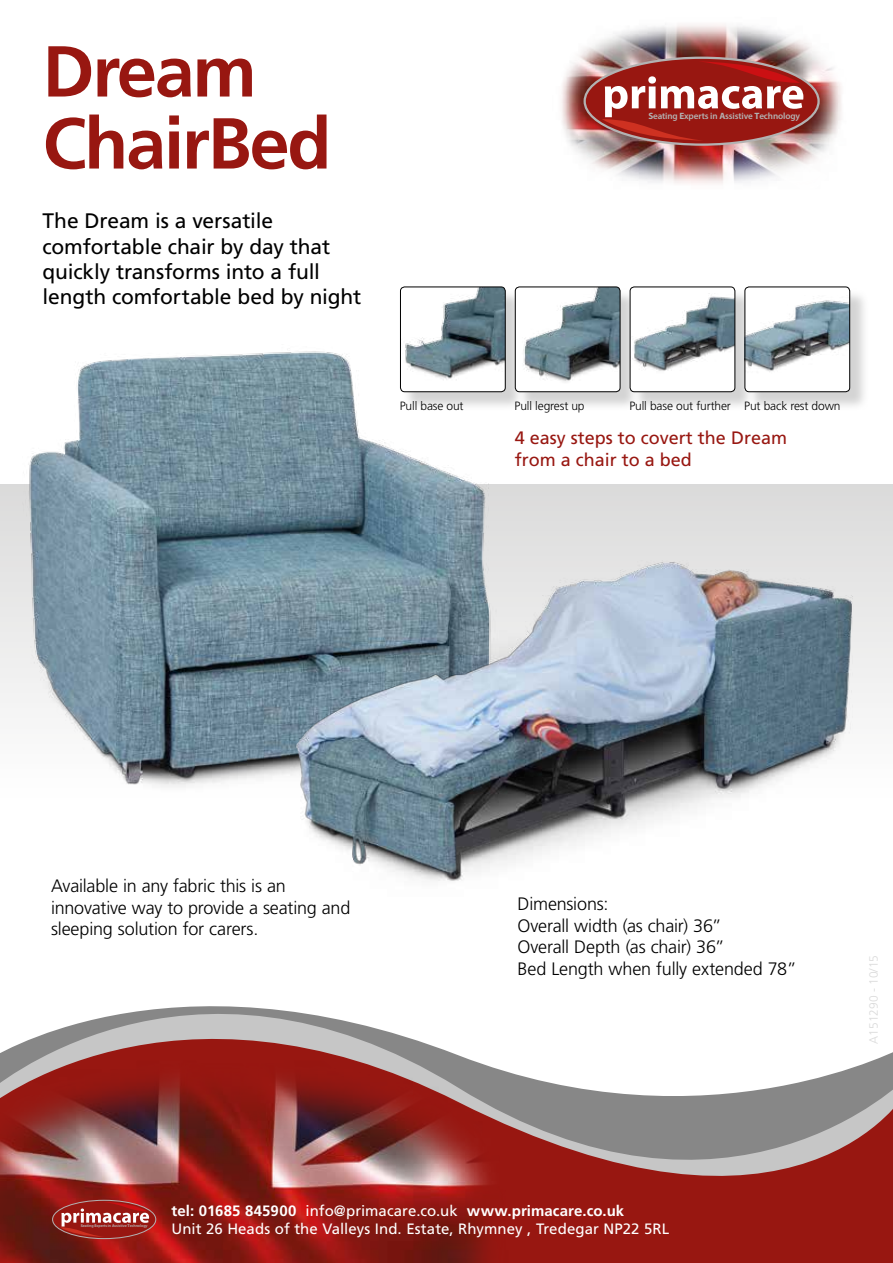
<style>
.page{position:relative;width:893px;height:1263px;background:#fff}
.page>*{position:absolute;margin:0;border:0;box-sizing:border-box;transform-origin:0 0}
.t1{font:700 72px "Frutiger LT Std";letter-spacing:-.03em;color:#981711}
.t2{font:21px/25.2px "Frutiger LT Std";letter-spacing:-.01em;color:#000}
.t3{font:300 18px/21.6px "Frutiger LT Std";letter-spacing:-.01em;color:#000}
.t4{font:18px/21.6px "Frutiger LT Std";color:#981711}
.t5{font:15px/18px "Frutiger LT Std";letter-spacing:.005em;color:#fff}
.t6{font:300 12px "Frutiger LT Std";letter-spacing:-.01em;color:#000}
.t7{font:300 12px "Frutiger LT Std";color:#dadada}
.t8{font:600 9.15px "Myriad Pro";letter-spacing:-.015em;color:#b3b2b2}
.t9{font:600 4.05px "Myriad Pro";letter-spacing:-.015em;color:#b3b2b2}
.s1{font-weight:700}
</style>
<div class="page">
<img style="left:561px;top:25px;width:280px;height:159px">
<svg style="left:585px;top:58px;width:234px;height:87px"></svg>
<div style="left:583px;top:57px;width:237px;height:89px;border:2px solid #b3b2b2;border-radius:50%"></div>
<svg style="left:602px;top:61px;width:201px;height:80px"></svg>
<svg style="left:19px;top:1006px;width:874px;height:257px"></svg>
<img style="left:0;top:1044px;width:514px;height:219px">
<div style="left:0;top:485px;width:893px;height:316px;background:linear-gradient(to bottom,#dadada,#fff)"></div>
<svg style="left:53px;top:1200px;width:103px;height:38px"></svg>
<div style="left:52px;top:1200px;width:104px;height:39px;border:1px solid #b3b2b2;border-radius:50%"></div>
<svg style="left:60px;top:1202px;width:89px;height:35px"></svg>
<img style="left:0;top:286px;width:540px;height:515px">
<img style="left:283px;top:518px;width:596px;height:363px">
<div style="left:402px;top:289px;width:122px;height:122px;background:#c6c6c6;opacity:.75"></div>
<div style="left:400px;top:287px;width:105px;height:105px;background:#fff;border-radius:4px"></div>
<img style="left:400px;top:287px;width:105px;height:93px">
<div style="left:400px;top:287px;width:106px;height:105px;border:1px solid #000;border-radius:4px"></div>
<div style="left:517px;top:289px;width:122px;height:122px;background:#c6c6c6;opacity:.75"></div>
<div style="left:515px;top:287px;width:105px;height:105px;background:#fff;border-radius:4px"></div>
<img style="left:515px;top:287px;width:105px;height:95px">
<div style="left:515px;top:287px;width:105px;height:105px;border:1px solid #000;border-radius:4px"></div>
<div style="left:632px;top:289px;width:122px;height:122px;background:#c6c6c6;opacity:.75"></div>
<div style="left:630px;top:287px;width:105px;height:105px;background:#fff;border-radius:4px"></div>
<img style="left:632px;top:293px;width:101px;height:78px">
<div style="left:630px;top:287px;width:105px;height:105px;border:1px solid #000;border-radius:4px"></div>
<div style="left:747px;top:289px;width:122px;height:122px;background:#c6c6c6;opacity:.75"></div>
<div style="left:745px;top:287px;width:105px;height:105px;background:#fff;border-radius:4px"></div>
<img style="left:746px;top:300px;width:102px;height:72px">
<div style="left:744px;top:287px;width:106px;height:105px;border:1px solid #000;border-radius:4px"></div>
<h1 class="t1" style="left:43px;top:29px;width:216px">Dream</h1>
<h1 class="t1" style="left:43px;top:101px;width:290px">ChairBed</h1>
<p class="t2" style="left:43px;top:209px;width:320px">The Dream is a versatile comfortable chair by day that quickly transforms into a full length comfortable bed by night</p>
<p class="t8" style="left:648px;top:110px;width:153px"><span class="s1">S</span>eating <span class="s1">E</span>xperts in <span class="s1">A</span>ssistive <span class="s1">T</span>echnology</p>
<p class="t6" style="left:400px;top:399px;width:65px">Pull base out</p>
<p class="t6" style="left:514px;top:399px;width:72px">Pull legrest up</p>
<p class="t6" style="left:629px;top:399px;width:213px">Pull base out further Put back rest down</p>
<p class="t4" style="left:515px;top:427px;width:274px">4 easy steps to covert the Dream from a chair to a bed</p>
<p class="t3" style="left:51px;top:875px;width:301px">Available in any fabric this is an innovative way to provide a seating and sleeping solution for carers.</p>
<p class="t3" style="left:517px;top:893px;width:281px">Dimensions:<br>Overall width (as chair) 36”<br>Overall Depth (as chair) 36”<br>Bed Length when fully extended 78”</p>
<p class="t9" style="left:81px;top:1223px;width:68px"><span class="s1">S</span>eating <span class="s1">E</span>xperts in <span class="s1">A</span>ssistive <span class="s1">T</span>echnology</p>
<p class="t5" style="left:172px;top:1202px;width:499px"><span class="s1">tel: 01685 845900</span> info@primacare.co.uk <span class="s1">www.primacare.co.uk<br></span>Unit 26 Heads of the Valleys Ind. Estate, Rhymney , Tredegar NP22 5RL</p>
<p class="t7" style="left:867px;top:1044px;width:90px;rotate:-90deg">A151290 - 10/15</p>
</div>
